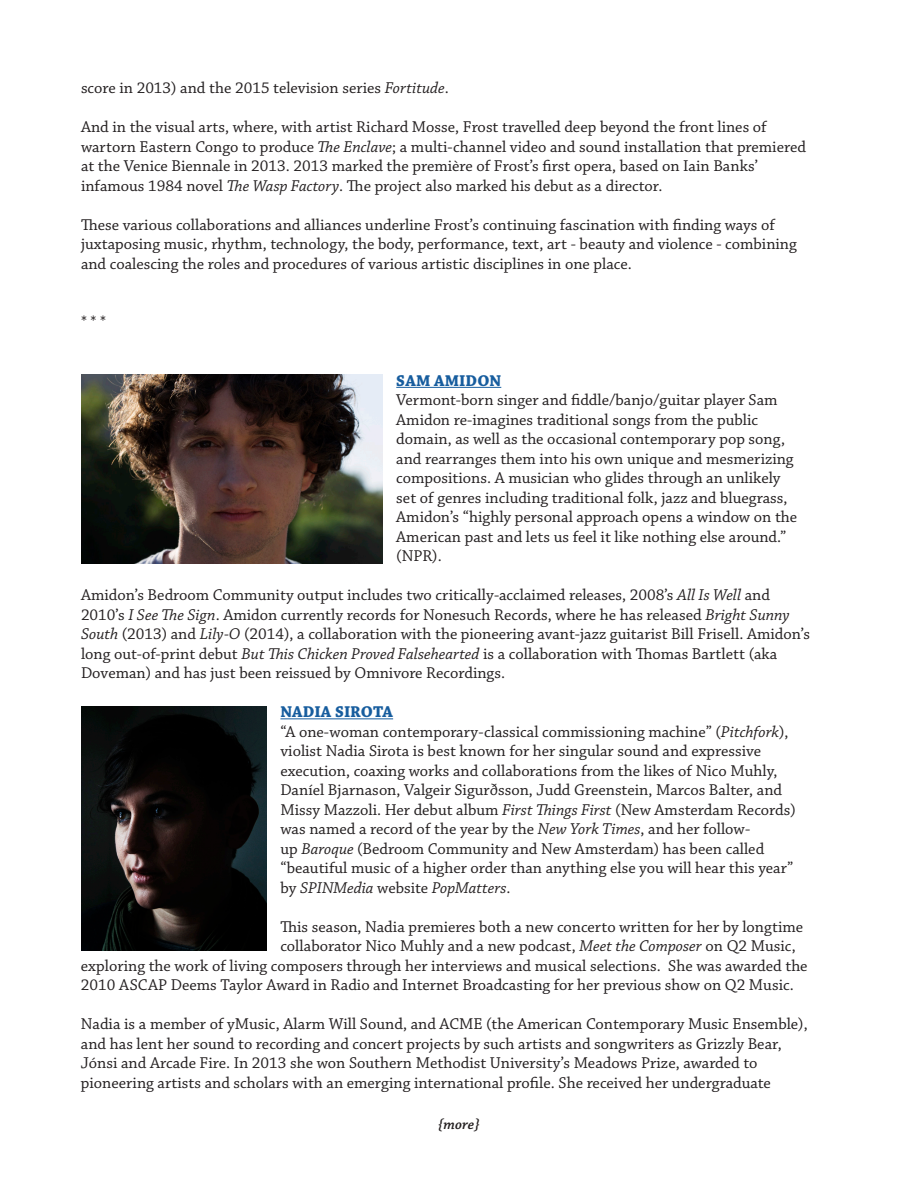
<style>
.page{position:relative;width:918px;height:1188px;background:#fff}
.page>*{position:absolute;margin:0;border:0;box-sizing:border-box;transform-origin:0 0}
.t1{font:16.5px/19.5px "Chaparral Pro";color:#231f20}
.t2{font:700 16.5px "Chaparral Pro";color:#175d9e}
.t3{font:italic 600 15px "Chaparral Pro";color:#231f20}
.s1{font-style:italic}
</style>
<div class="page">
<hr style="left:396px;top:387px;width:105px;height:1px;background:#175d9e">
<hr style="left:280px;top:718px;width:113px;height:1px;background:#175d9e">
<img style="left:81px;top:706px;width:186px;height:244px">
<img style="left:81px;top:375px;width:302px;height:189px">
<p class="t1" style="left:81px;top:79px;width:369px">score in 2013) and the 2015 television series <span class="s1">Fortitude</span>.</p>
<p class="t1" style="left:81px;top:118px;width:727px">And in the visual arts, where, with artist Richard Mosse, Frost travelled deep beyond the front lines of wartorn Eastern Congo to produce <span class="s1">The Enclave</span>; a multi-channel video and sound installation that premiered at the Venice Biennale in 2013. 2013 marked the première of Frost’s first opera, based on Iain Banks’ infamous 1984 novel <span class="s1">The Wasp Factory</span>. The project also marked his debut as a director.</p>
<p class="t1" style="left:81px;top:215px;width:717px">These various collaborations and alliances underline Frost’s continuing fascination with finding ways of juxtaposing music, rhythm, technology, the body, performance, text, art - beauty and violence - combining and coalescing the roles and procedures of various artistic disciplines in one place.</p>
<p class="t1" style="left:81px;top:313px;width:26px">* * *</p>
<p class="t2" style="left:396px;top:371px;width:107px">SAM AMIDON</p>
<p class="t1" style="left:396px;top:391px;width:402px">Vermont-born singer and fiddle/banjo/guitar player Sam Amidon re-imagines traditional songs from the public domain, as well as the occasional contemporary pop song, and rearranges them into his own unique and mesmerizing compositions. A musician who glides through an unlikely set of genres including traditional folk, jazz and bluegrass, Amidon’s “highly personal approach opens a window on the American past and lets us feel it like nothing else around.” (NPR).</p>
<p class="t1" style="left:81px;top:586px;width:731px">Amidon’s Bedroom Community output includes two critically-acclaimed releases, 2008’s <span class="s1">All Is Well</span> and 2010’s <span class="s1">I See The Sign</span>. Amidon currently records for Nonesuch Records, where he has released <span class="s1">Bright Sunny South</span> (2013) and <span class="s1">Lily-O</span> (2014), a collaboration with the pioneering avant-jazz guitarist Bill Frisell. Amidon’s long out-of-print debut <span class="s1">But This Chicken Proved Falsehearted</span> is a collaboration with Thomas Bartlett (aka Doveman) and has just been reissued by Omnivore Recordings.</p>
<p class="t2" style="left:280px;top:702px;width:114px">NADIA SIROTA</p>
<p class="t1" style="left:280px;top:722px;width:517px">“A one-woman contemporary-classical commissioning machine” (<span class="s1">Pitchfork</span>), violist Nadia Sirota is best known for her singular sound and expressive execution, coaxing works and collaborations from the likes of Nico Muhly, Daníel Bjarnason, Valgeir Sigurðsson, Judd Greenstein, Marcos Balter, and Missy Mazzoli. Her debut album <span class="s1">First Things First</span> (New Amsterdam Records) was named a record of the year by the <span class="s1">New York Times</span>, and her follow-<br>up <span class="s1">Baroque</span> (Bedroom Community and New Amsterdam) has been called “beautiful music of a higher order than anything else you will hear this year” by <span class="s1">SPINMedia</span> website <span class="s1">PopMatters</span>.</p>
<p class="t1" style="left:280px;top:917px;width:524px">This season, Nadia premieres both a new concerto written for her by longtime</p>
<p class="t1" style="left:280px;top:937px;width:517px">collaborator Nico Muhly and a new podcast, <span class="s1">Meet the Composer</span> on Q2 Music,</p>
<p class="t1" style="left:81px;top:956px;width:728px">exploring the work of living composers through her interviews and musical selections. She was awarded the</p>
<p class="t1" style="left:81px;top:976px;width:714px">2010 ASCAP Deems Taylor Award in Radio and Internet Broadcasting for her previous show on Q2 Music.</p>
<p class="t1" style="left:81px;top:1015px;width:728px">Nadia is a member of yMusic, Alarm Will Sound, and ACME (the American Contemporary Music Ensemble), and has lent her sound to recording and concert projects by such artists and songwriters as Grizzly Bear, Jónsi and Arcade Fire. In 2013 she won Southern Methodist University’s Meadows Prize, awarded to pioneering artists and scholars with an emerging international profile. She received her undergraduate</p>
<p class="t3" style="left:438px;top:1116px;width:43px">{more}</p>
</div>
